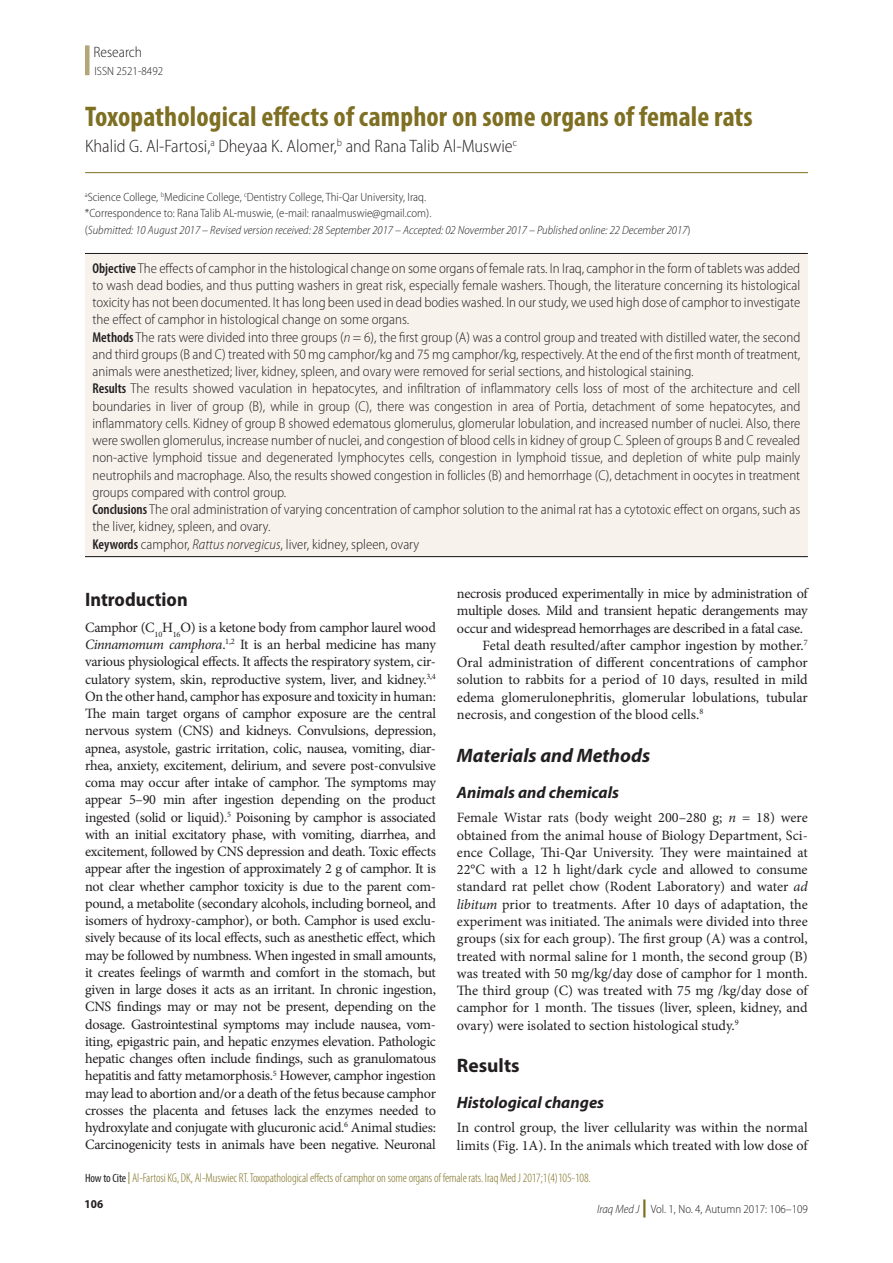
<style>
.page{position:relative;width:893px;height:1263px;background:#fff}
.page>*{position:absolute;margin:0;border:0;box-sizing:border-box;transform-origin:0 0}
.Article_Title{font:700 condensed 28.5px "Myriad Pro";letter-spacing:.005em;color:#7e6f22}
.t1{font:italic 700 19.5px "Myriad Pro";color:#231f20}
.t2{font:700 semi-condensed 19.5px "Myriad Pro";color:#231f20}
.t3{font:700 19.5px "Myriad Pro";color:#231f20}
.Author{font:300 semi-condensed 18px "Myriad Pro";color:#231f20}
.t4{font:italic 700 16.5px "Myriad Pro";color:#231f20}
.t5{font:300 semi-condensed 15px "Myriad Pro";color:#231f20}
.Txf{font:14.25px/17.2px "Minion Pro";letter-spacing:-.01em;color:#231f20;text-align:justify}
.Abstract_Tx{font:300 semi-condensed 14.25px/17.2px "Myriad Pro";color:#231f20;text-align:justify}
.Tx{font:14.25px/17.2px "Minion Pro";letter-spacing:-.005em;color:#231f20;text-align:justify}
.Author-2{font:300 condensed 12.75px "Myriad Pro";letter-spacing:-.01em;color:#7e6f22}
.Author_Aff{font:300 semi-condensed 12px "Myriad Pro";color:#231f20}
.Author_Aff-2{font:italic 300 semi-condensed 12px "Myriad Pro";color:#231f20}
.t6{font:700 semi-condensed 12px "Myriad Pro";color:#231f20}
.s1{font-style:normal}
.s2{font-weight:600;font-stretch:condensed}
.s3{font-style:italic}
.s4{font-weight:400;font-size:12px;color:#231f20}
.s5{font-weight:400;font-size:12px}
.s6{font-weight:900;font-stretch:normal;font-size:18px;color:#7e6f22}
</style>
<div class="page">
<div style="left:85px;top:45px;width:5px;height:30px;background:#b4a678"></div>
<hr style="left:85px;top:172px;width:723px;height:1px;background:#7e6f22">
<hr style="left:85px;top:253px;width:723px;height:1px;background:#231f20">
<div style="left:85px;top:254px;width:723px;height:302px;background:#f7f2ec"></div>
<hr style="left:85px;top:556px;width:723px;height:1px;background:#231f20">
<p class="t5" style="left:94px;top:44px;width:50px">Research</p>
<p class="Author_Aff" style="left:95px;top:64px;width:70px">ISSN 2521-8492</p>
<p class="Article_Title" style="left:85px;top:99px;width:669px">Toxopathological effects of camphor on some organs of female rats</p>
<p class="Author" style="left:85px;top:136px;width:433px">Khalid G. Al-Fartosi,<sup>a</sup> Dheyaa K. Alomer,<sup>b</sup> and Rana Talib Al-Muswie<sup>c</sup></p>
<p class="Author_Aff" style="left:85px;top:191px;width:343px"><sup>a</sup>Science College, <sup>b</sup>Medicine College, <sup>c</sup>Dentistry College, Thi-Qar University, Iraq.</p>
<p class="Author_Aff" style="left:85px;top:207px;width:348px">*Correspondence to: Rana Talib AL-muswie, (e-mail: ranaalmuswie@gmail.com).</p>
<p class="Author_Aff-2" style="left:85px;top:222px;width:607px"><span class="s1">(</span>Submitted: 10 August 2017 – Revised version received: 28 September 2017 – Accepted: 02 Novermber 2017 – Published online: 22 December 2017<span class="s1">)</span></p>
<p class="Abstract_Tx" style="left:92px;top:259px;width:709px"><span class="s2">Objective</span> The effects of camphor in the histological change on some organs of female rats. In Iraq, camphor in the form of tablets was added to wash dead bodies, and thus putting washers in great risk, especially female washers. Though, the literature concerning its histological toxicity has not been documented. It has long been used in dead bodies washed. In our study, we used high dose of camphor to investigate the effect of camphor in histological change on some organs.</p>
<p class="Abstract_Tx" style="left:92px;top:328px;width:709px"><span class="s2">Methods</span> The rats were divided into three groups (<span class="s3">n</span> = 6), the first group (A) was a control group and treated with distilled water, the second and third groups (B and C) treated with 50 mg camphor/kg and 75 mg camphor/kg, respectively. At the end of the first month of treatment, animals were anesthetized; liver, kidney, spleen, and ovary were removed for serial sections, and histological staining.</p>
<p class="Abstract_Tx" style="left:92px;top:380px;width:709px"><span class="s2">Results</span> The results showed vaculation in hepatocytes, and infiltration of inflammatory cells loss of most of the architecture and cell boundaries in liver of group (B), while in group (C), there was congestion in area of Portia, detachment of some hepatocytes, and inflammatory cells. Kidney of group B showed edematous glomerulus, glomerular lobulation, and increased number of nuclei. Also, there were swollen glomerulus, increase number of nuclei, and congestion of blood cells in kidney of group C. Spleen of groups B and C revealed non-active lymphoid tissue and degenerated lymphocytes cells, congestion in lymphoid tissue, and depletion of white pulp mainly neutrophils and macrophage. Also, the results showed congestion in follicles (B) and hemorrhage (C), detachment in oocytes in treatment groups compared with control group.</p>
<p class="Abstract_Tx" style="left:92px;top:501px;width:709px"><span class="s2">Conclusions</span> The oral administration of varying concentration of camphor solution to the animal rat has a cytotoxic effect on organs, such as the liver, kidney, spleen, and ovary.</p>
<p class="Abstract_Tx" style="left:92px;top:535px;width:328px"><span class="s2">Keywords</span> camphor, <span class="s3">Rattus norvegicus</span>, liver, kidney, spleen, ovary</p>
<h1 class="t2" style="left:85px;top:588px;width:104px">Introduction</h1>
<p class="Txf" style="left:85px;top:619px;width:352px">Camphor (C<sub>10</sub>H<sub>16</sub>O) is a ketone body from camphor laurel wood <span class="s3">Cinnamomum camphora</span>.<sup>1,2</sup> It is an herbal medicine has many various physiological effects. It affects the respiratory system, cir&shy;culatory system, skin, reproductive system, liver, and kidney.<sup>3,4<br></sup>On the other hand, camphor has exposure and toxicity in human:<br>The main target organs of camphor exposure are the central nervous system (CNS) and kidneys. Convulsions, depression, apnea, asystole, gastric irritation, colic, nausea, vomiting, diar&shy;rhea, anxiety, excitement, delirium, and severe post-convulsive coma may occur after intake of camphor. The symptoms may appear 5–90 min after ingestion depending on the product ingested (solid or liquid).<sup>5</sup> Poisoning by camphor is associated with an initial excitatory phase, with vomiting, diarrhea, and excitement, followed by CNS depression and death. Toxic effects appear after the ingestion of approximately 2 g of camphor. It is not clear whether camphor toxicity is due to the parent com&shy;pound, a metabolite (secondary alcohols, including borneol, and isomers of hydroxy-camphor), or both. Camphor is used exclu&shy;sively because of its local effects, such as anesthetic effect, which may be followed by numbness. When ingested in small amounts, it creates feelings of warmth and comfort in the stomach, but given in large doses it acts as an irritant. In chronic ingestion, CNS findings may or may not be present, depending on the dosage. Gastrointestinal symptoms may include nausea, vom&shy;iting, epigastric pain, and hepatic enzymes elevation. Pathologic hepatic changes often include findings, such as granulomatous hepatitis and fatty metamorphosis.<sup>5</sup> However, camphor ingestion may lead to abortion and/or a death of the fetus because camphor crosses the placenta and fetuses lack the enzymes needed to hydroxylate and conjugate with glucuronic acid.<sup>6</sup> Animal studies:<br>Carcinogenicity tests in animals have been negative. Neuronal</p>
<p class="Txf" style="left:457px;top:585px;width:352px">necrosis produced experimentally in mice by administration of multiple doses. Mild and transient hepatic derangements may occur and widespread hemorrhages are described in a fatal case.</p>
<p class="Tx" style="left:457px;top:637px;width:352px;text-indent:26px">Fetal death resulted/after camphor ingestion by mother.<sup>7<br></sup>Oral administration of different concentrations of camphor solution to rabbits for a period of 10 days, resulted in mild edema glomerulonephritis, glomerular lobulations, tubular necrosis, and congestion of the blood cells.<sup>8</sup></p>
<h1 class="t1" style="left:457px;top:742px;width:195px">Materials and Methods</h1>
<h2 class="t4" style="left:457px;top:781px;width:164px">Animals and chemicals</h2>
<p class="Txf" style="left:457px;top:809px;width:352px">Female Wistar rats (body weight 200–280 g; <span class="s3">n</span> = 18) were obtained from the animal house of Biology Department, Sci&shy;ence Collage, Thi-Qar University. They were maintained at 22°C with a 12 h light/dark cycle and allowed to consume standard rat pellet chow (Rodent Laboratory) and water <span class="s3">ad libitum</span> prior to treatments. After 10 days of adaptation, the experiment was initiated. The animals were divided into three groups (six for each group). The first group (A) was a control, treated with normal saline for 1 month, the second group (B) was treated with 50 mg/kg/day dose of camphor for 1 month.<br>The third group (C) was treated with 75 mg /kg/day dose of camphor for 1 month. The tissues (liver, spleen, kidney, and ovary) were isolated to section histological study.<sup>9</sup></p>
<h1 class="t3" style="left:457px;top:1053px;width:64px">Results</h1>
<h2 class="t4" style="left:457px;top:1091px;width:149px">Histological changes</h2>
<p class="Txf" style="left:457px;top:1119px;width:352px">In control group, the liver cellularity was within the normal limits (Fig. 1A). In the animals which treated with low dose of</p>
<p class="Author-2" style="left:85px;top:1171px;width:507px"><span class="s4">How to Cite</span> <span class="s5">|</span> Al-Fartosi KG, DK, Al-Muswiec RT. Toxopathological effects of camphor on some organs of female rats. Iraq Med J 2017;1(4)105-108.</p>
<p class="t6" style="left:85px;top:1197px;width:20px">106</p>
<p class="Author_Aff" style="left:597px;top:1202px;width:212px"><span class="s3">Iraq Med J</span> <span class="s6">|</span> Vol. 1, No. 4, Autumn 2017: 106–109</p>
</div>
